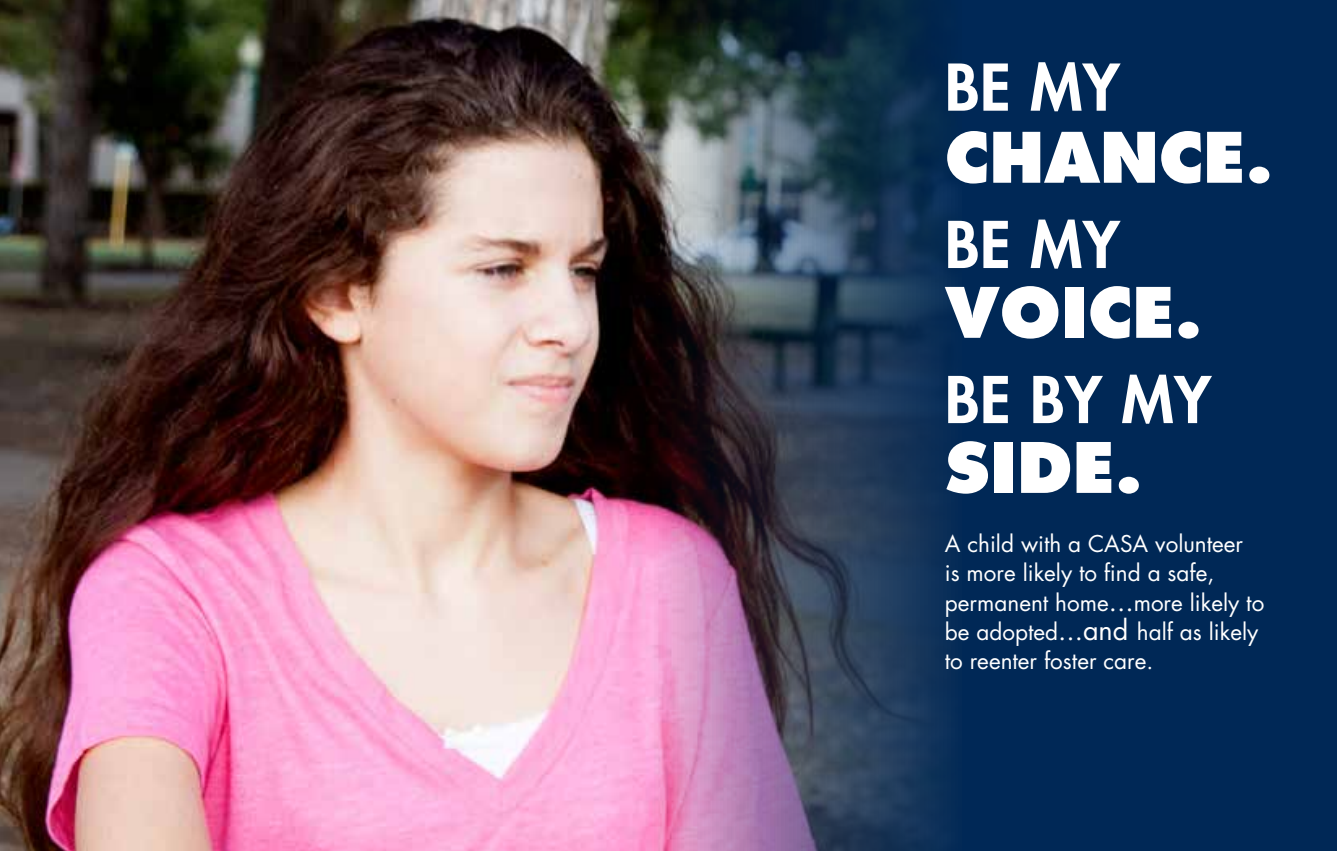
<style>
.page{position:relative;width:1337px;height:851px;background:#fff}
.page>*{position:absolute;margin:0;border:0;box-sizing:border-box;transform-origin:0 0}
.t1{font:800 67.5px "Futura";color:#fff}
.t2{font:800 62.55px "Futura";letter-spacing:.01em;color:#fff}
.t3{font:22.5px/29.2px "Futura Std";color:#fff}
.s1{font-size:27px}
</style>
<div class="page">
<div style="left:0;top:0;width:1336px;height:850px;background:#002856"></div>
<img style="left:0;top:0;width:951px;height:850px">
<h2 class="t2" style="left:944px;top:46px;width:176px">BE MY</h2>
<h1 class="t1" style="left:944px;top:116px;width:330px">CHANCE.</h1>
<h2 class="t2" style="left:944px;top:203px;width:176px">BE MY</h2>
<h1 class="t1" style="left:944px;top:271px;width:259px">VOICE.</h1>
<h2 class="t2" style="left:944px;top:358px;width:268px">BE BY MY</h2>
<h1 class="t1" style="left:944px;top:426px;width:199px">SIDE.</h1>
<p class="t3" style="left:944px;top:529px;width:321px">A child with a CASA volunteer<br>is more likely to find a safe, permanent home<span class="s1">...</span>more likely to be adopted<span class="s1">...and</span> half as likely to reenter foster care.</p>
</div>
